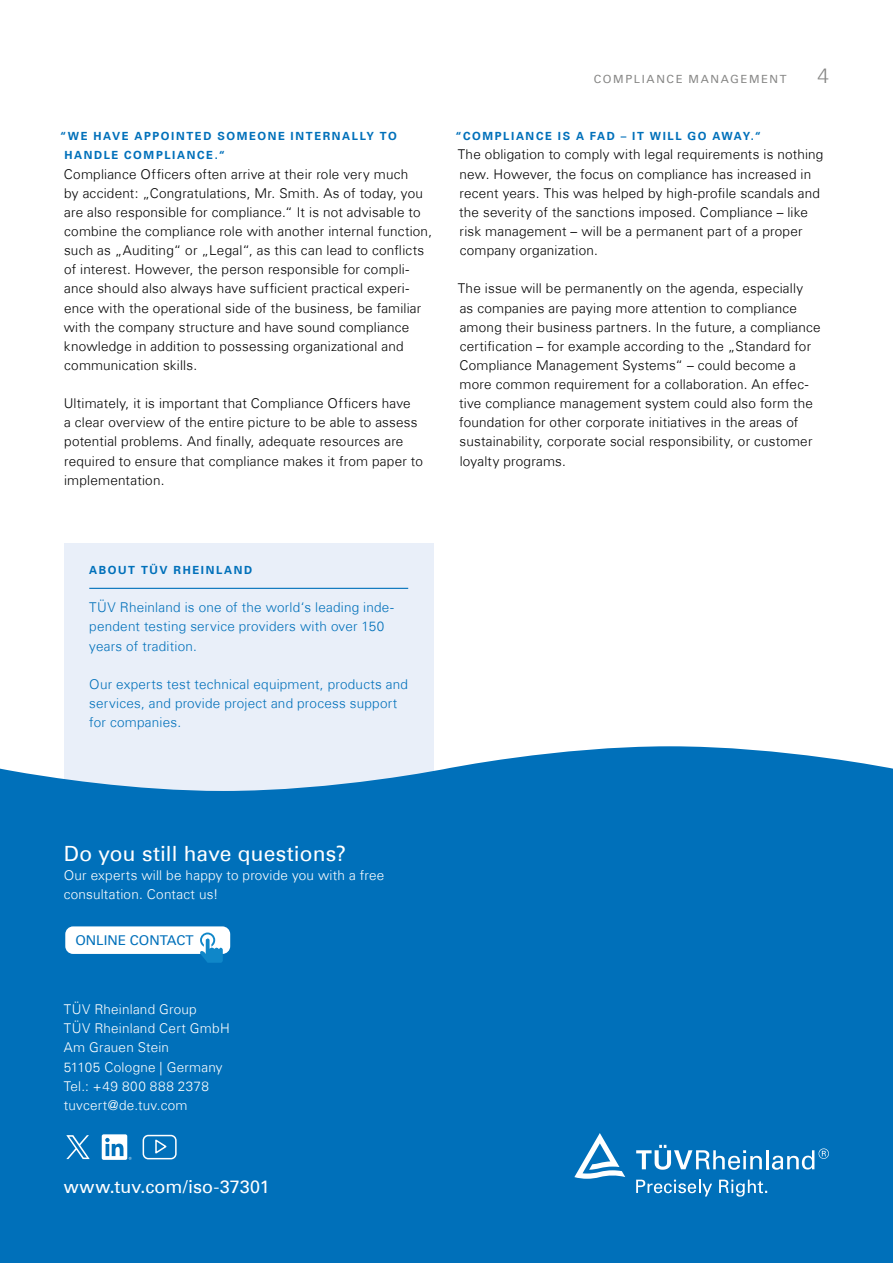
<style>
.page{position:relative;width:893px;height:1263px;background:#fff}
.page>*{position:absolute;margin:0;border:0;box-sizing:border-box;transform-origin:0 0}
.t1{font:21px "Univers Com 55 Roman";letter-spacing:.005em;color:#fff}
.t2{font:300 21px "Univers Com 45";color:#878786}
.t3{font:18px "Univers Com 55 Roman";letter-spacing:.005em;color:#fff}
.t4{font:300 13.5px/19.2px "Univers Com 45";letter-spacing:.015em;color:#000}
.t5{font:300 13.5px/19.2px "Univers Com 45";letter-spacing:.015em;color:#0070ba}
.t6{font:300 13.5px/19.2px "Univers Com 45";letter-spacing:.015em;color:#fff}
.t7{font:13.5px "Univers Com 55 Roman";color:#0070ba}
.t8{font:700 11.25px/19.2px "Univers Com 65";letter-spacing:.145em;color:#0070ba}
.t9{font:11.25px "Univers Com 55 Roman";letter-spacing:.145em;color:#878786}
</style>
<div class="page">
<div style="left:64px;top:544px;width:370px;height:303px;background:#e9eff9"></div>
<svg style="left:0;top:746px;width:893px;height:96px;fill:#0070ba"></svg>
<div style="left:0;top:842px;width:893px;height:421px;background:#0070ba"></div>
<svg style="left:636px;top:1145px;width:193px;height:25px"></svg>
<svg style="left:574px;top:1133px;width:51px;height:46px"></svg>
<svg style="left:636px;top:1179px;width:76px;height:17px"></svg>
<svg style="left:719px;top:1180px;width:48px;height:16px"></svg>
<hr style="left:89px;top:588px;width:319px;height:1px;background:#0070ba">
<div style="left:65px;top:926px;width:166px;height:29px;background:#fff;border-radius:9px"></div>
<div style="left:64px;top:925px;width:168px;height:30px;border:2px solid #0070ba;border-radius:9px"></div>
<svg style="left:200px;top:932px;width:23px;height:31px"></svg>
<svg style="left:102px;top:1134px;width:30px;height:26px"></svg>
<svg style="left:66px;top:1135px;width:24px;height:24px"></svg>
<svg style="left:142px;top:1134px;width:35px;height:26px"></svg>
<p class="t8" style="left:64px;top:127px;width:334px;text-indent:-4px">“WE HAVE APPOINTED SOMEONE INTERNALLY TO<br>HANDLE COMPLIANCE.“</p>
<p class="t4" style="left:64px;top:164px;width:370px">Compliance Officers often arrive at their role very much<br>by accident: „Congratulations, Mr. Smith. As of today, you are also responsible for compliance.“ It is not advisable to combine the compliance role with another internal function, such as „Auditing“ or „Legal“, as this can lead to conflicts of interest. However, the person responsible for compli&shy;ance should also always have sufficient practical experi&shy;ence with the operational side of the business, be familiar with the company structure and have sound compliance knowledge in addition to possessing organizational and communication skills.</p>
<p class="t4" style="left:64px;top:394px;width:361px">Ultimately, it is important that Compliance Officers have<br>a clear overview of the entire picture to be able to assess potential problems. And finally, adequate resources are required to ensure that compliance makes it from paper to implementation.</p>
<p class="t9" style="left:594px;top:72px;width:194px">COMPLIANCE MANAGEMENT</p>
<h1 class="t2" style="left:817px;top:63px;width:13px">4</h1>
<p class="t8" style="left:456px;top:127px;width:307px">“COMPLIANCE IS A FAD – IT WILL GO AWAY.“</p>
<p class="t4" style="left:458px;top:145px;width:367px">The obligation to comply with legal requirements is nothing new. However, the focus on compliance has increased in recent years. This was helped by high-profile scandals and the severity of the sanctions imposed. Compliance – like risk management – will be a permanent part of a proper company organization.</p>
<p class="t4" style="left:458px;top:279px;width:365px">The issue will be permanently on the agenda, especially<br>as companies are paying more attention to compliance among their business partners. In the future, a compliance certification – for example according to the „Standard for Compliance Management Systems“ – could become a more common requirement for a collaboration. An effec&shy;tive compliance management system could also form the foundation for other corporate initiatives in the areas of sustainability, corporate social responsibility, or customer loyalty programs.</p>
<p class="t8" style="left:89px;top:560px;width:165px">ABOUT TÜV RHEINLAND</p>
<p class="t5" style="left:89px;top:598px;width:306px">TÜV Rheinland is one of the world‘s leading inde&shy;pendent testing service providers with over 150 years of tradition.</p>
<p class="t5" style="left:89px;top:674px;width:320px">Our experts test technical equipment, products and services, and provide project and process support for companies.</p>
<h1 class="t1" style="left:64px;top:841px;width:284px">Do you still have questions?</h1>
<p class="t6" style="left:64px;top:866px;width:322px">Our experts will be happy to provide you with a free consultation. Contact us!</p>
<p class="t7" style="left:75px;top:932px;width:120px">ONLINE CONTACT</p>
<p class="t6" style="left:64px;top:1000px;width:167px">TÜV Rheinland Group<br>TÜV Rheinland Cert GmbH<br>Am Grauen Stein<br>51105 Cologne | Germany<br>Tel.: +49 800 888 2378 tuvcert@de.tuv.com</p>
<h2 class="t3" style="left:64px;top:1175px;width:207px">www.tuv.com/iso-37301</h2>
</div>
